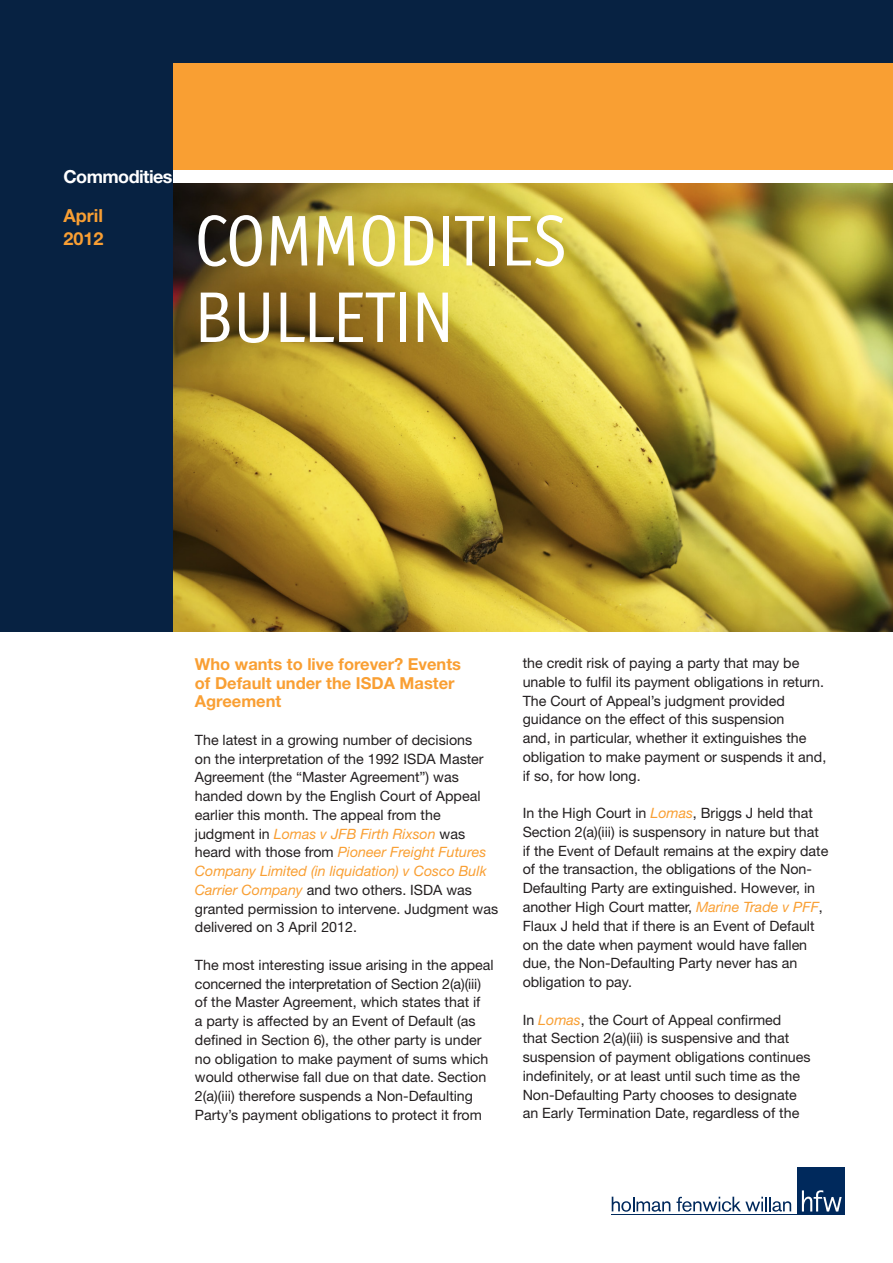
<style>
.page{position:relative;width:893px;height:1263px;background:#fff}
.page>*{position:absolute;margin:0;border:0;box-sizing:border-box;transform-origin:0 0}
.t1{font:72px/76.5px "Officina Display ITC";color:#fff}
.t2{font:700 18px "Helvetica Neue LT";letter-spacing:-.03em;color:#fff}
.t3{font:700 18px/22.5px "Helvetica Neue LT";color:#f99f33}
.t4{font:700 16.5px/18.8px "Helvetica Neue LT";color:#f99f33}
.t5{font:14.25px/18.8px "Helvetica Neue LT";color:#231f20}
.s1{font-style:italic;color:#f99f33}
</style>
<div class="page">
<div style="left:797px;top:1167px;width:48px;height:48px;background:#00295c"></div>
<svg style="left:612px;top:1197px;width:58px;height:15px"></svg>
<svg style="left:676px;top:1197px;width:115px;height:15px"></svg>
<svg style="left:802px;top:1190px;width:40px;height:21px"></svg>
<hr style="left:611px;top:1214px;width:234px;height:1px;background:#00295c">
<div style="left:0;top:0;width:893px;height:631px;background:#072242"></div>
<div style="left:174px;top:64px;width:719px;height:562px;background:#f99f33"></div>
<img style="left:174px;top:183px;width:719px;height:448px">
<div style="left:174px;top:170px;width:719px;height:13px;background:#fff"></div>
<p class="t2" style="left:63px;top:165px;width:111px">Commodities</p>
<p class="t3" style="left:63px;top:204px;width:42px">April<br>2012</p>
<p class="t1" style="left:195px;top:202px;width:373px">COMMODITIES<br>BULLETIN</p>
<p class="t4" style="left:195px;top:654px;width:268px">Who wants to live forever? Events of Default under the ISDA Master<br>Agreement</p>
<p class="t5" style="left:195px;top:730px;width:305px">The latest in a growing number of decisions<br>on the interpretation of the 1992 ISDA Master Agreement (the “Master Agreement”) was handed down by the English Court of Appeal earlier this month. The appeal from the judgment in <span class="s1">Lomas v JFB Firth Rixson</span> was heard with those from <span class="s1">Pioneer Freight Futures Company Limited (in liquidation) v Cosco Bulk Carrier Company</span> and two others. ISDA was granted permission to intervene. Judgment was delivered on 3 April 2012.</p>
<p class="t5" style="left:195px;top:955px;width:300px">The most interesting issue arising in the appeal concerned the interpretation of Section 2(a)(iii) of the Master Agreement, which states that if<br>a party is affected by an Event of Default (as defined in Section 6), the other party is under no obligation to make payment of sums which would otherwise fall due on that date. Section 2(a)(iii) therefore suspends a Non-Defaulting Party’s payment obligations to protect it from</p>
<p class="t5" style="left:523px;top:653px;width:305px">the credit risk of paying a party that may be unable to fulfil its payment obligations in return.<br>The Court of Appeal’s judgment provided guidance on the effect of this suspension<br>and, in particular, whether it extinguishes the obligation to make payment or suspends it and, if so, for how long.</p>
<p class="t5" style="left:523px;top:803px;width:307px">In the High Court in <span class="s1">Lomas</span>, Briggs J held that Section 2(a)(iii) is suspensory in nature but that if the Event of Default remains at the expiry date of the transaction, the obligations of the Non-Defaulting Party are extinguished. However, in another High Court matter, <span class="s1">Marine Trade v PFF</span>, Flaux J held that if there is an Event of Default on the date when payment would have fallen due, the Non-Defaulting Party never has an obligation to pay.</p>
<p class="t5" style="left:523px;top:1010px;width:289px">In <span class="s1">Lomas</span>, the Court of Appeal confirmed<br>that Section 2(a)(iii) is suspensive and that suspension of payment obligations continues indefinitely, or at least until such time as the Non-Defaulting Party chooses to designate an Early Termination Date, regardless of the</p>
</div>
